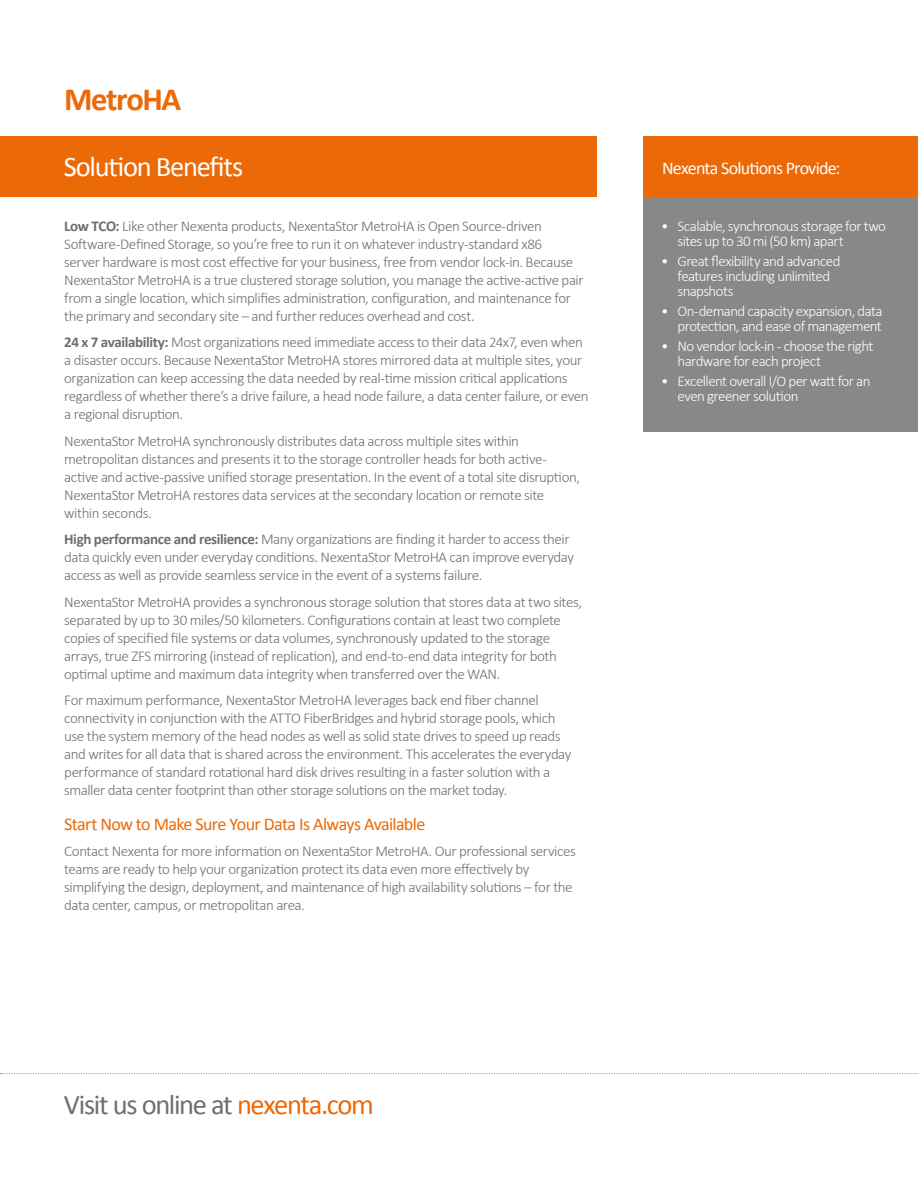
<style>
.page{position:relative;width:918px;height:1188px;background:#fff}
.page>*{position:absolute;margin:0;border:0;box-sizing:border-box;transform-origin:0 0}
.t1{font:700 32.55px "Calibri";letter-spacing:-.04em;color:#ec6907}
.t2{font:28.5px "Calibri";letter-spacing:-.045em;color:#706f6f}
.t3{font:28.5px "Calibri";letter-spacing:-.045em;color:#fff}
.t4{font:18px "Calibri";letter-spacing:-.04em;color:#ec6907}
.t5{font:18px "Calibri";letter-spacing:-.045em;color:#fff}
.t6{font:300 15px/18px "Calibri";letter-spacing:-.03em;color:#706f6f}
.t7{font:300 15px/15px "Calibri";letter-spacing:-.04em;color:#fff}
.s1{font-weight:700}
.s2{color:#ec6907}
</style>
<div class="page">
<svg style="left:0;top:1073px;width:918px;height:1px"></svg>
<div style="left:0;top:136px;width:596px;height:60px;background:#ec6907"></div>
<div style="left:643px;top:151px;width:275px;height:280px;background:#898888"></div>
<div style="left:643px;top:136px;width:275px;height:60px;background:#ec6907"></div>
<h1 class="t1" style="left:64px;top:79px;width:119px">MetroHA</h1>
<h2 class="t3" style="left:64px;top:149px;width:181px">Solution Benefits</h2>
<p class="t6" style="left:64px;top:216px;width:521px"><span class="s1">Low TCO:</span> Like other Nexenta products, NexentaStor MetroHA is Open Source-driven Software-Defined Storage, so you’re free to run it on whatever industry-standard x86<br>server hardware is most cost effective for your business, free from vendor lock-in. Because NexentaStor MetroHA is a true clustered storage solution, you manage the active-active pair from a single location, which simplifies administration, configuration, and maintenance for the primary and secondary site – and further reduces overhead and cost.</p>
<p class="t6" style="left:64px;top:333px;width:526px"><span class="s1">24 x 7 availability:</span> Most organizations need immediate access to their data 24x7, even when a disaster occurs. Because NexentaStor MetroHA stores mirrored data at multiple sites, your organization can keep accessing the data needed by real-time mission critical applications regardless of whether there’s a drive failure, a head node failure, a data center failure, or even a regional disruption.</p>
<p class="t6" style="left:64px;top:431px;width:517px">NexentaStor MetroHA synchronously distributes data across multiple sites within metropolitan distances and presents it to the storage controller heads for both active&shy;active and active-passive unified storage presentation. In the event of a total site disruption, NexentaStor MetroHA restores data services at the secondary location or remote site within seconds.</p>
<p class="t6" style="left:64px;top:530px;width:511px"><span class="s1">High performance and resilience:</span> Many organizations are finding it harder to access their data quickly even under everyday conditions. NexentaStor MetroHA can improve everyday access as well as provide seamless service in the event of a systems failure.</p>
<p class="t6" style="left:64px;top:592px;width:519px">NexentaStor MetroHA provides a synchronous storage solution that stores data at two sites, separated by up to 30 miles/50 kilometers. Configurations contain at least two complete copies of specified file systems or data volumes, synchronously updated to the storage arrays, true ZFS mirroring (instead of replication), and end-to-end data integrity for both optimal uptime and maximum data integrity when transferred over the WAN.</p>
<p class="t6" style="left:64px;top:691px;width:509px">For maximum performance, NexentaStor MetroHA leverages back end fiber channel connectivity in conjunction with the ATTO FiberBridges and hybrid storage pools, which use the system memory of the head nodes as well as solid state drives to speed up reads and writes for all data that is shared across the environment. This accelerates the everyday performance of standard rotational hard disk drives resulting in a faster solution with a smaller data center footprint than other storage solutions on the market today.</p>
<p class="t4" style="left:64px;top:812px;width:363px">Start Now to Make Sure Your Data Is Always Available</p>
<p class="t6" style="left:64px;top:841px;width:513px">Contact Nexenta for more information on NexentaStor MetroHA. Our professional services teams are ready to help your organization protect its data even more effectively by simplifying the design, deployment, and maintenance of high availability solutions – for the data center, campus, or metropolitan area.</p>
<h2 class="t2" style="left:64px;top:1086px;width:312px">Visit us online at <span class="s2">nexenta.com</span></h2>
<p class="t5" style="left:662px;top:157px;width:180px">Nexenta Solutions Provide:</p>
<p class="t7" style="left:678px;top:218px;width:210px;text-indent:-16px">• Scalable, synchronous storage for two sites up to 30 mi (50 km) apart</p>
<p class="t7" style="left:678px;top:253px;width:165px;text-indent:-16px">• Great flexibility and advanced features including unlimited snapshots</p>
<p class="t7" style="left:661px;top:303px;width:223px;text-align:right">• On-demand capacity expansion, data protection, and ease of management</p>
<p class="t7" style="left:678px;top:338px;width:197px;text-indent:-16px">• No vendor lock-in - choose the right hardware for each project</p>
<p class="t7" style="left:678px;top:373px;width:194px;text-indent:-16px">• Excellent overall I/O per watt for an even greener solution</p>
</div>
